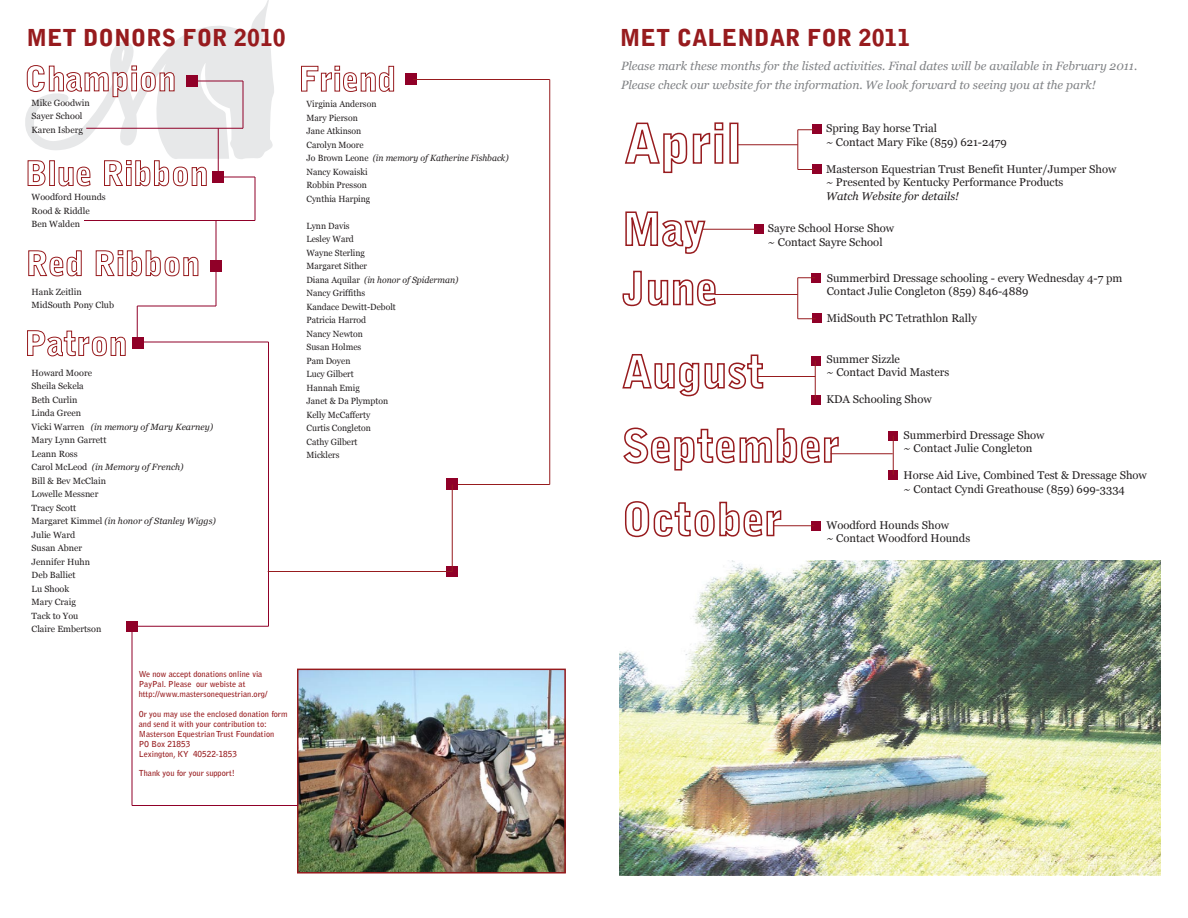
<style>
.page{position:relative;width:1188px;height:918px;background:#fff}
.page>*{position:absolute;margin:0;border:0;box-sizing:border-box;transform-origin:0 0}
.t1{font:900 23.25px "Bell Gothic Std";color:#971b1e}
.t2{font:italic 12px/18.8px "Georgia";color:#808285}
.t3{font:11.25px/13.5px "Georgia";color:#231f20}
.t4{font:italic 11.25px "Georgia";color:#231f20}
.t5{font:9px/13.5px "Georgia";color:#231f20}
.t6{font:9px/13.5px "Georgia";color:#231f20;scale:.96 1}
.t7{font:700 8.25px/9.9px "Bell Gothic Std";color:#971b1e}
.s1{font-style:italic}
</style>
<div class="page">
<img style="left:619px;top:561px;width:541px;height:315px">
<div style="left:132px;top:337px;width:12px;height:12px;background:#900028"></div>
<div style="left:447px;top:566px;width:11px;height:11px;background:#900028"></div>
<svg style="left:25px;top:0;width:249px;height:187px"></svg>
<svg style="left:28px;top:250px;width:54px;height:27px"></svg>
<svg style="left:95px;top:250px;width:104px;height:27px"></svg>
<svg style="left:27px;top:330px;width:99px;height:27px"></svg>
<svg style="left:301px;top:65px;width:93px;height:27px"></svg>
<div style="left:210px;top:260px;width:12px;height:12px;background:#900028"></div>
<div style="left:212px;top:171px;width:12px;height:12px;background:#900028"></div>
<div style="left:186px;top:75px;width:12px;height:12px;background:#900028"></div>
<div style="left:405px;top:74px;width:12px;height:12px;background:#900028"></div>
<hr style="left:195px;top:81px;width:48px;height:1px;background:#900028">
<hr style="left:243px;top:81px;width:1px;height:47px;background:#900028">
<hr style="left:86px;top:128px;width:157px;height:1px;background:#900028">
<hr style="left:222px;top:177px;width:33px;height:1px;background:#900028">
<hr style="left:255px;top:177px;width:1px;height:43px;background:#900028">
<hr style="left:84px;top:220px;width:171px;height:1px;background:#900028">
<hr style="left:216px;top:268px;width:1px;height:38px;background:#900028">
<hr style="left:137px;top:306px;width:79px;height:1px;background:#900028">
<hr style="left:141px;top:342px;width:127px;height:1px;background:#900028">
<hr style="left:268px;top:342px;width:1px;height:284px;background:#900028">
<hr style="left:132px;top:626px;width:136px;height:1px;background:#900028">
<hr style="left:413px;top:79px;width:137px;height:1px;background:#971b1e">
<hr style="left:549px;top:80px;width:1px;height:404px;background:#971b1e">
<hr style="left:452px;top:484px;width:98px;height:1px;background:#971b1e">
<hr style="left:137px;top:306px;width:1px;height:34px;background:#900028">
<hr style="left:216px;top:220px;width:1px;height:41px;background:#900028">
<hr style="left:218px;top:128px;width:1px;height:49px;background:#900028">
<div style="left:446px;top:478px;width:12px;height:12px;background:#900028"></div>
<hr style="left:452px;top:484px;width:1px;height:88px;background:#971b1e">
<hr style="left:268px;top:571px;width:184px;height:1px;background:#971b1e">
<img style="left:300px;top:672px;width:263px;height:199px">
<div style="left:297px;top:669px;width:269px;height:205px;border:2px solid #971b1e"></div>
<div style="left:126px;top:621px;width:12px;height:11px;background:#900028"></div>
<hr style="left:132px;top:626px;width:1px;height:180px;background:#900028">
<hr style="left:132px;top:805px;width:166px;height:1px;background:#900028">
<svg style="left:624px;top:122px;width:100px;height:52px"></svg>
<div style="left:729px;top:123px;width:9px;height:41px;border:2px solid #971b1e"></div>
<svg style="left:625px;top:211px;width:82px;height:43px"></svg>
<svg style="left:622px;top:270px;width:94px;height:37px"></svg>
<svg style="left:622px;top:354px;width:142px;height:43px"></svg>
<svg style="left:623px;top:427px;width:217px;height:44px"></svg>
<svg style="left:625px;top:501px;width:157px;height:37px"></svg>
<div style="left:812px;top:124px;width:9px;height:10px;background:#900028"></div>
<div style="left:813px;top:164px;width:9px;height:10px;background:#900028"></div>
<div style="left:754px;top:224px;width:10px;height:9px;background:#900028"></div>
<div style="left:811px;top:274px;width:10px;height:9px;background:#900028"></div>
<div style="left:812px;top:313px;width:9px;height:10px;background:#900028"></div>
<div style="left:811px;top:356px;width:10px;height:9px;background:#900028"></div>
<div style="left:811px;top:396px;width:10px;height:9px;background:#900028"></div>
<div style="left:889px;top:431px;width:9px;height:9px;background:#900028"></div>
<div style="left:889px;top:471px;width:9px;height:9px;background:#900028"></div>
<div style="left:811px;top:521px;width:10px;height:9px;background:#900028"></div>
<hr style="left:738px;top:144px;width:60px;height:1px;background:#971b1e">
<hr style="left:797px;top:130px;width:1px;height:40px;background:#971b1e">
<svg style="left:798px;top:129px;width:17px;height:1px"></svg>
<svg style="left:798px;top:169px;width:17px;height:1px"></svg>
<hr style="left:703px;top:229px;width:54px;height:1px;background:#971b1e">
<hr style="left:715px;top:294px;width:83px;height:1px;background:#971b1e">
<hr style="left:797px;top:278px;width:1px;height:41px;background:#971b1e">
<svg style="left:798px;top:277px;width:17px;height:1px"></svg>
<svg style="left:798px;top:318px;width:18px;height:1px"></svg>
<hr style="left:758px;top:376px;width:57px;height:1px;background:#971b1e">
<hr style="left:815px;top:361px;width:1px;height:38px;background:#971b1e">
<hr style="left:831px;top:453px;width:62px;height:1px;background:#971b1e">
<hr style="left:893px;top:436px;width:1px;height:39px;background:#971b1e">
<hr style="left:773px;top:525px;width:41px;height:1px;background:#971b1e">
<h1 class="t1" style="left:26px;top:24px;width:261px">MET DONORS FOR 2010</h1>
<p class="t5" style="left:32px;top:96px;width:60px">Mike Goodwin<br>Sayer School<br>Karen Isberg</p>
<p class="t5" style="left:32px;top:190px;width:76px">Woodford Hounds<br>Rood &amp; Riddle<br>Ben Walden</p>
<p class="t5" style="left:32px;top:285px;width:84px">Hank Zeitlin<br>MidSouth Pony Club</p>
<p class="t5" style="left:32px;top:366px;width:186px">Howard Moore<br>Sheila Sekela<br>Beth Curlin<br>Linda Green<br>Vicki Warren <span class="s1">(in memory of Mary Kearney)<br></span>Mary Lynn Garrett<br>Leann Ross<br>Carol McLeod <span class="s1">(in Memory of French)<br></span>Bill &amp; Bev McClain<br>Lowelle Messner<br>Tracy Scott<br>Margaret Kimmel <span class="s1">(in honor of Stanley Wiggs)<br></span>Julie Ward<br>Susan Abner<br>Jennifer Huhn<br>Deb Balliet<br>Lu Shook<br>Mary Craig<br>Tack to You<br>Claire Embertson</p>
<p class="t7" style="left:139px;top:670px;width:130px">We now accept donations online via<br>PayPal. Please our webiste at http://www.mastersonequestrian.org/</p>
<p class="t7" style="left:139px;top:709px;width:150px">Or you may use the enclosed donation form and send it with your contribution to:<br>Masterson Equestrian Trust Foundation<br>PO Box 21853<br>Lexington, KY 40522-1853</p>
<p class="t7" style="left:139px;top:769px;width:98px">Thank you for your support!</p>
<p class="t6" style="left:306px;top:97px;width:212px">Virginia Anderson<br>Mary Pierson<br>Jane Atkinson<br>Carolyn Moore<br>Jo Brown Leone <span class="s1">(in memory of Katherine Fishback)<br></span>Nancy Kowaiski<br>Robbin Presson<br>Cynthia Harping</p>
<p class="t6" style="left:306px;top:219px;width:160px">Lynn Davis<br>Lesley Ward<br>Wayne Sterling<br>Margaret Sither<br>Diana Aquilar <span class="s1">(in honor of Spiderman)<br></span>Nancy Griffiths<br>Kandace Dewitt-Debolt<br>Patricia Harrod<br>Nancy Newton<br>Susan Holmes<br>Pam Doyen<br>Lucy Gilbert<br>Hannah Emig<br>Janet &amp; Da Plympton<br>Kelly McCafferty<br>Curtis Congleton<br>Cathy Gilbert<br>Micklers</p>
<h1 class="t1" style="left:620px;top:24px;width:292px">MET CALENDAR FOR 2011</h1>
<p class="t2" style="left:621px;top:57px;width:518px">Please mark these months for the listed activities. Final dates will be available in February 2011.<br>Please check our website for the information. We look forward to seeing you at the park!</p>
<p class="t3" style="left:826px;top:122px;width:182px">Spring Bay horse Trial<br>~ Contact Mary Fike (859) 621-2479</p>
<p class="t3" style="left:826px;top:162px;width:292px">Masterson Equestrian Trust Benefit Hunter/Jumper Show ~ Presented by Kentucky Performance Products</p>
<p class="t4" style="left:826px;top:189px;width:135px">Watch Website for details!</p>
<p class="t3" style="left:768px;top:222px;width:128px">Sayre School Horse Show ~ Contact Sayre School</p>
<p class="t3" style="left:827px;top:271px;width:297px">Summerbird Dressage schooling - every Wednesday 4-7 pm<br>Contact Julie Congleton (859) 846-4889</p>
<p class="t3" style="left:827px;top:311px;width:152px">MidSouth PC Tetrathlon Rally</p>
<p class="t3" style="left:826px;top:352px;width:125px">Summer Sizzle<br>~ Contact David Masters</p>
<p class="t3" style="left:826px;top:393px;width:107px">KDA Schooling Show</p>
<p class="t3" style="left:904px;top:428px;width:142px">Summerbird Dressage Show ~ Contact Julie Congleton</p>
<p class="t3" style="left:904px;top:468px;width:245px">Horse Aid Live, Combined Test &amp; Dressage Show ~ Contact Cyndi Greathouse (859) 699-3334</p>
<p class="t3" style="left:826px;top:518px;width:145px">Woodford Hounds Show<br>~ Contact Woodford Hounds</p>
</div>
